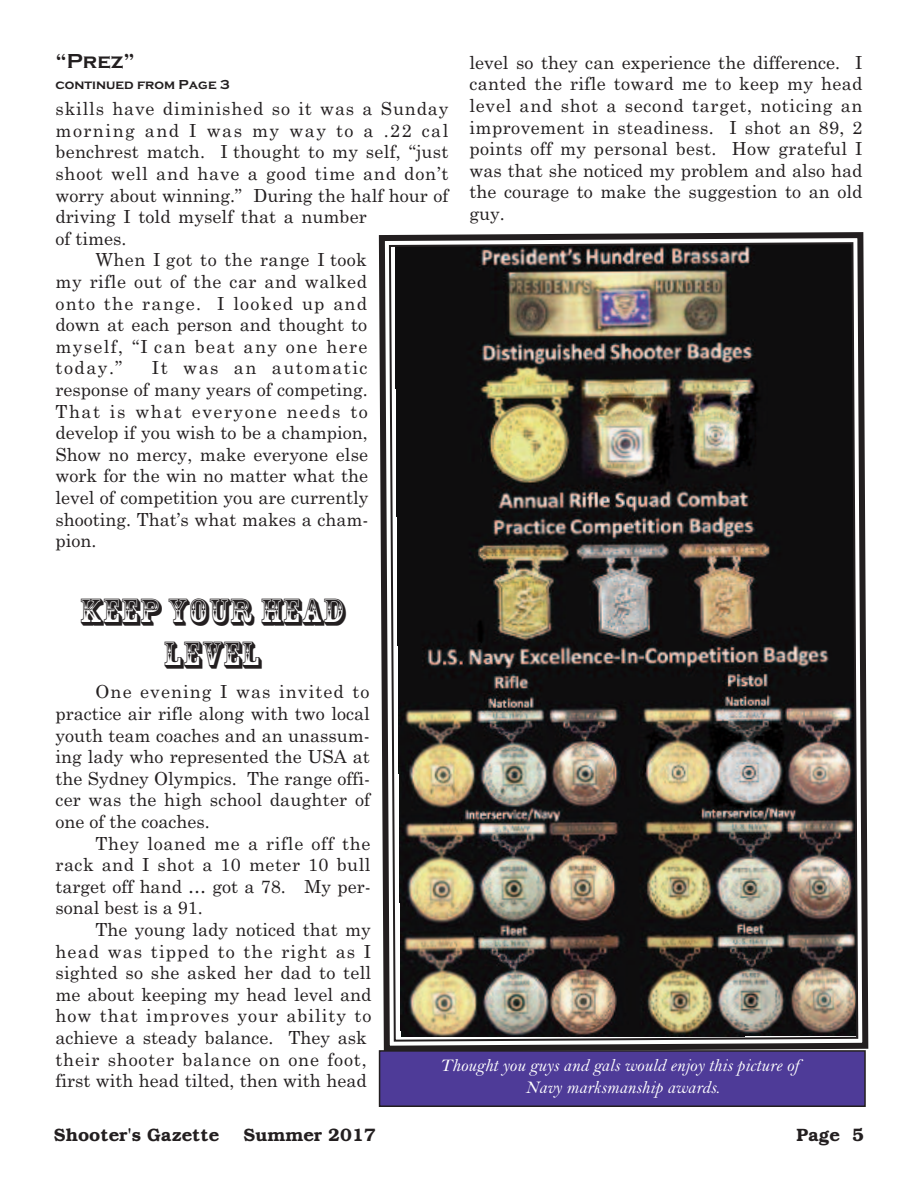
<style>
.page{position:relative;width:918px;height:1188px;background:#fff}
.page>*{position:absolute;margin:0;border:0;box-sizing:border-box;transform-origin:0 0}
.t1{font:36px/43.2px "Rosewood Std";color:#231f20;text-align:center}
.t2{font:700 21px "Copperplate Gothic";color:#231f20}
.t3{font:18px/21.6px "Century Schoolbook";letter-spacing:.005em;color:#231f20;text-align:justify}
.t4{font:18px "Century Schoolbook";letter-spacing:.045em;color:#231f20}
.t5{font:18px/21.6px "Bell MT Italic";color:#fff;text-align:center}
.t6{font:600 18px "Bookman";color:#231f20}
.t7{font:18px "Century Schoolbook";letter-spacing:.085em;color:#231f20}
.t8{font:18px "Century Schoolbook";letter-spacing:.03em;color:#231f20}
.t9{font:18px "Century Schoolbook";letter-spacing:.075em;color:#231f20}
.t10{font:18px "Century Schoolbook";letter-spacing:.07em;color:#231f20}
.t11{font:700 13.5px "Copperplate Gothic";color:#231f20}
</style>
<div class="page">
<svg style="left:378px;top:232px;width:491px;height:823px"></svg>
<img style="left:388px;top:241px;width:471px;height:802px">
<div style="left:380px;top:1051px;width:485px;height:55px;background:#4e3b98"></div>
<div style="left:379px;top:1050px;width:487px;height:57px;border:2px solid #231f20"></div>
<p class="t2" style="left:56px;top:48px;width:81px">“Prez”</p>
<p class="t11" style="left:56px;top:76px;width:176px">continued from Page 3</p>
<p class="t4" style="left:56px;top:98px;width:394px">skills have diminished so it was a Sunday</p>
<p class="t7" style="left:56px;top:120px;width:394px">morning and I was my way to a .22 cal</p>
<p class="t3" style="left:56px;top:141px;width:394px">benchrest match. I thought to my self, “just</p>
<p class="t4" style="left:56px;top:163px;width:394px">shoot well and have a good time and don’t</p>
<p class="t3" style="left:56px;top:185px;width:394px">worry about winning.” During the half hour of</p>
<p class="t3" style="left:56px;top:206px;width:313px">driving I told myself that a number</p>
<p class="t3" style="left:56px;top:228px;width:73px">of times.</p>
<p class="t3" style="left:96px;top:249px;width:273px">When I got to the range I took</p>
<p class="t8" style="left:56px;top:271px;width:313px">my rifle out of the car and walked</p>
<p class="t10" style="left:56px;top:293px;width:313px">onto the range. I looked up and</p>
<p class="t3" style="left:56px;top:314px;width:313px">down at each person and thought to</p>
<p class="t9" style="left:56px;top:336px;width:313px">myself, “I can beat any one here</p>
<p class="t3" style="left:56px;top:357px;width:69px">today.”</p>
<p class="t3" style="left:56px;top:357px;width:315px;text-indent:96px">It was an automatic response of many years of competing.<br>That is what everyone needs to develop if you wish to be a champion, Show no mercy, make everyone else work for the win no matter what the level of competition you are currently shooting. That’s what makes a cham&shy;pion.</p>
<p class="t3" style="left:470px;top:52px;width:394px">level so they can experience the difference. I canted the rifle toward me to keep my head level and shot a second target, noticing an improvement in steadiness. I shot an 89, 2 points off my personal best. How grateful I was that she noticed my problem and also had the courage to make the suggestion to an old guy.</p>
<h1 class="t1" style="left:80px;top:591px;width:266px">KEEP YOUR HEAD<br>LEVEL</h1>
<p class="t3" style="left:55px;top:681px;width:316px;text-indent:40px">One evening I was invited to practice air rifle along with two local youth team coaches and an unassum&shy;ing lady who represented the USA at the Sydney Olympics. The range offi&shy;cer was the high school daughter of one of the coaches.</p>
<p class="t3" style="left:55px;top:833px;width:317px;text-indent:40px">They loaned me a rifle off the rack and I shot a 10 meter 10 bull target off hand … got a 78. My per&shy;sonal best is a 91.</p>
<p class="t3" style="left:55px;top:919px;width:318px;text-align:left;text-indent:40px">The young lady noticed that my head was tipped to the right as I sighted so she asked her dad to tell me about keeping my head level and how that improves your ability to achieve a steady balance. They ask their shooter balance on one foot, first with head tilted, then with head</p>
<p class="t6" style="left:54px;top:1125px;width:167px">Shooter's Gazette</p>
<p class="t6" style="left:244px;top:1125px;width:134px">Summer 2017</p>
<p class="t6" style="left:797px;top:1125px;width:69px">Page 5</p>
<p class="t5" style="left:440px;top:1054px;width:361px">Thought you guys and gals would enjoy this picture of<br>Navy marksmanship awards.</p>
</div>
